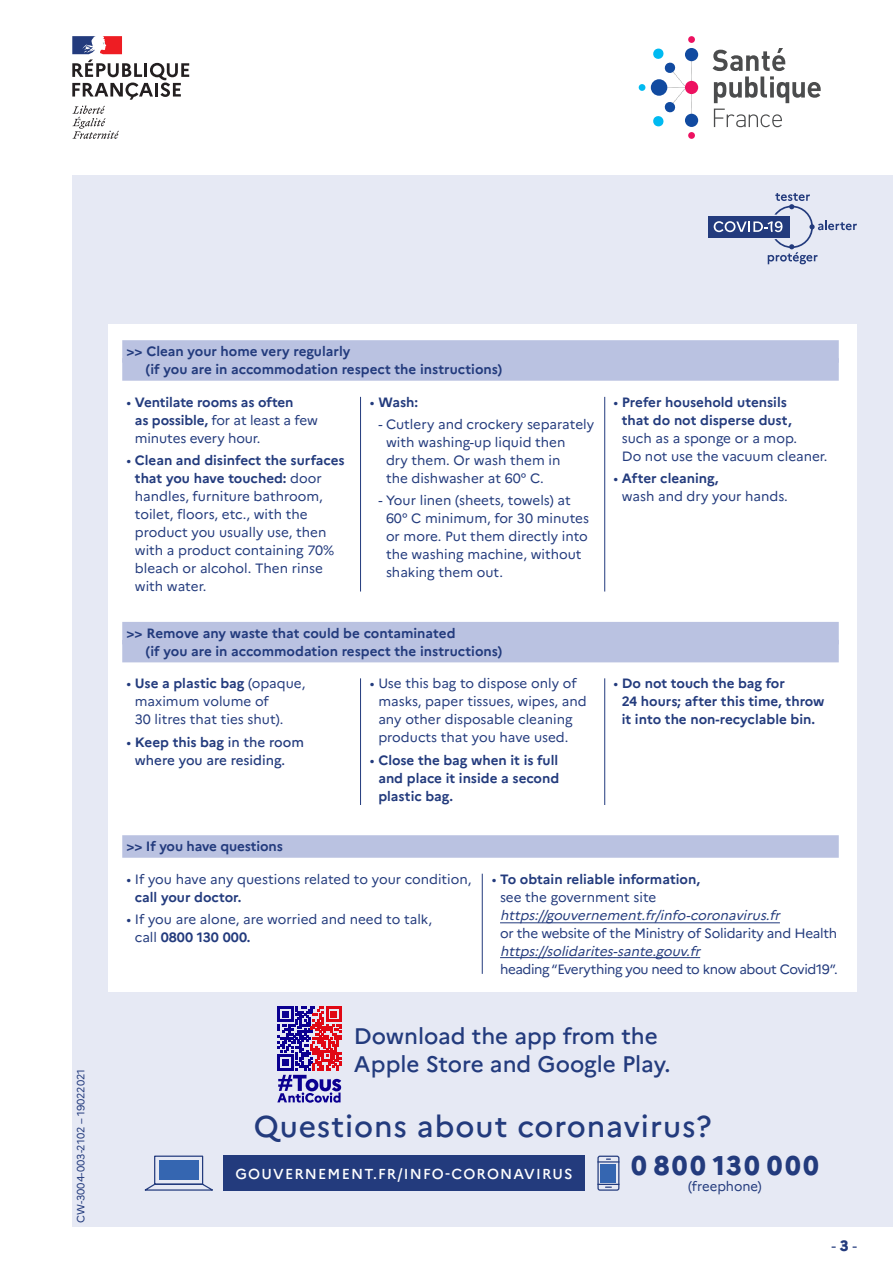
<style>
.page{position:relative;width:893px;height:1263px;background:#fff}
.page>*{position:absolute;margin:0;border:0;box-sizing:border-box;transform-origin:0 0}
.t1{font:500 30px "Marianne";letter-spacing:.03em;color:#233b7d}
.t2{font:800 27px "Marianne";letter-spacing:.095em;color:#233b7d}
.t3{font:500 22.5px/28px "Marianne";color:#233b7d}
.t4{font:15px "Marianne";color:#233b7d}
.t5{font:500 14.4px "Marianne";letter-spacing:.08em;color:#fff}
.t6{font:13.5px/18px "Marianne";color:#233b7d}
.t7{font:700 13.5px/18px "Marianne";color:#233b7d}
.t8{font:italic 13.5px "Marianne";letter-spacing:-.015em;color:#233b7d}
.t9{font:13.5px "Marianne";letter-spacing:-.02em;color:#233b7d}
.t10{font:13.5px "Marianne";letter-spacing:-.03em;color:#233b7d}
.t11{font:500 13.5px/18px "Marianne";color:#233b7d}
.t12{font:10.5px "Marianne";letter-spacing:-.005em;color:#233b7d}
.s1{font-weight:700}
.s2{font-weight:400}
.s3{font-weight:800}
</style>
<div class="page">
<div style="left:72px;top:175px;width:821px;height:1052px;background:#e6e9f4"></div>
<div style="left:108px;top:819px;width:749px;height:55px;background:#fff"></div>
<div style="left:122px;top:835px;width:717px;height:23px;background:#bac2e1"></div>
<div style="left:108px;top:605px;width:749px;height:73px;background:#fff"></div>
<div style="left:122px;top:622px;width:717px;height:22px;background:#bac2e1"></div>
<div style="left:122px;top:640px;width:717px;height:22px;background:#bac2e1"></div>
<div style="left:108px;top:324px;width:749px;height:73px;background:#fff"></div>
<div style="left:122px;top:340px;width:717px;height:23px;background:#bac2e1"></div>
<div style="left:122px;top:358px;width:717px;height:23px;background:#bac2e1"></div>
<svg style="left:72px;top:106px;width:47px;height:33px"></svg>
<svg style="left:72px;top:36px;width:117px;height:64px"></svg>
<svg style="left:691px;top:61px;width:1px;height:20px"></svg>
<svg style="left:691px;top:94px;width:1px;height:20px"></svg>
<div style="left:685px;top:114px;width:13px;height:13px;background:#114aa0;border-radius:50%"></div>
<div style="left:685px;top:48px;width:13px;height:13px;background:#114aa0;border-radius:50%"></div>
<div style="left:685px;top:81px;width:13px;height:13px;background:#ed1160;border-radius:50%"></div>
<div style="left:639px;top:84px;width:6px;height:7px;background:#00baf1;border-radius:50%"></div>
<svg style="left:652px;top:48px;width:33px;height:79px"></svg>
<div style="left:688px;top:132px;width:7px;height:7px;background:#ed1160;border-radius:50%"></div>
<div style="left:688px;top:36px;width:7px;height:7px;background:#ed1160;border-radius:50%"></div>
<svg style="left:713px;top:48px;width:108px;height:55px"></svg>
<svg style="left:714px;top:109px;width:68px;height:18px"></svg>
<div style="left:108px;top:397px;width:749px;height:213px;background:#fff"></div>
<hr style="left:360px;top:397px;width:1px;height:194px;background:#233b7d">
<hr style="left:604px;top:397px;width:1px;height:194px;background:#233b7d">
<div style="left:108px;top:874px;width:749px;height:118px;background:#fff"></div>
<hr style="left:500px;top:922px;width:280px;height:1px;background:#233b7d">
<hr style="left:500px;top:957px;width:200px;height:1px;background:#233b7d">
<hr style="left:482px;top:874px;width:1px;height:100px;background:#233b7d">
<div style="left:108px;top:678px;width:749px;height:141px;background:#fff"></div>
<hr style="left:360px;top:678px;width:1px;height:127px;background:#233b7d">
<hr style="left:604px;top:678px;width:1px;height:127px;background:#233b7d">
<svg style="left:144px;top:1155px;width:69px;height:36px"></svg>
<div style="left:159px;top:1160px;width:40px;height:20px;background:#3566b1"></div>
<svg style="left:599px;top:1158px;width:18px;height:4px"></svg>
<div style="left:597px;top:1155px;width:22px;height:36px;border:1px solid #233b7d;border-radius:2px"></div>
<svg style="left:597px;top:1184px;width:22px;height:4px"></svg>
<div style="left:600px;top:1164px;width:16px;height:18px;background:#3566b1"></div>
<div style="left:223px;top:1155px;width:362px;height:36px;background:#233b7d"></div>
<div style="left:708px;top:216px;width:81px;height:22px;background:#233b7d"></div>
<svg style="left:714px;top:193px;width:143px;height:71px"></svg>
<svg style="left:277px;top:1007px;width:64px;height:96px"></svg>
<p class="t12" style="left:74px;top:1222px;width:155px;rotate:-90deg">CW-3004-003-2102 – 19022021</p>
<p class="t7" style="left:146px;top:342px;width:358px;text-indent:-19px">&gt;&gt; Clean your home very regularly<br>(if you are in accommodation respect the instructions)</p>
<p class="t6" style="left:135px;top:393px;width:184px;text-indent:-8px">• <span class="s1">Ventilate rooms as often<br>as possible,</span> for at least a few minutes every hour.</p>
<p class="t6" style="left:135px;top:451px;width:211px;text-indent:-8px">• <span class="s1">Clean and disinfect the surfaces that you have touched:</span> door handles, furniture bathroom, toilet, floors, etc., with the product you usually use, then with a product containing 70% bleach or alcohol. Then rinse with water.</p>
<p class="t7" style="left:370px;top:393px;width:50px"><span class="s2">•</span> Wash:</p>
<p class="t6" style="left:386px;top:415px;width:210px;text-indent:-8px">- Cutlery and crockery separately with washing-up liquid then<br>dry them. Or wash them in<br>the dishwasher at 60° C.</p>
<p class="t6" style="left:386px;top:492px;width:204px;text-indent:-8px">- Your linen (sheets, towels) at<br>60° C minimum, for 30 minutes or more. Put them directly into the washing machine, without shaking them out.</p>
<p class="t7" style="left:146px;top:624px;width:358px;text-indent:-19px">&gt;&gt; Remove any waste that could be contaminated<br>(if you are in accommodation respect the instructions)</p>
<p class="t6" style="left:135px;top:675px;width:172px;text-indent:-8px">• <span class="s1">Use a plastic bag</span> (opaque, maximum volume of<br>30 litres that ties shut).</p>
<p class="t11" style="left:135px;top:733px;width:171px;text-indent:-8px"><span class="s2">•</span> <span class="s1">Keep this bag</span> in the room where you are residing.</p>
<p class="t7" style="left:126px;top:837px;width:158px">&gt;&gt; If you have questions</p>
<p class="t6" style="left:378px;top:675px;width:210px;text-indent:-8px">• Use this bag to dispose only of masks, paper tissues, wipes, and any other disposable cleaning products that you have used.</p>
<p class="t7" style="left:378px;top:751px;width:182px;text-align:justify;text-indent:-8px"><span class="s2">•</span> Close the bag when it is full and place it inside a second plastic bag.</p>
<p class="t7" style="left:622px;top:393px;width:171px;text-indent:-8px"><span class="s2">•</span> Prefer household utensils that do not disperse dust,</p>
<p class="t6" style="left:622px;top:429px;width:207px">such as a sponge or a mop.<br>Do not use the vacuum cleaner.</p>
<p class="t6" style="left:622px;top:469px;width:168px;text-indent:-8px">• <span class="s1">After cleaning,<br></span>wash and dry your hands.</p>
<p class="t7" style="left:622px;top:675px;width:204px;text-indent:-8px"><span class="s2">•</span> Do not touch the bag for<br>24 hours; after this time, throw it into the non-recyclable bin.</p>
<p class="t6" style="left:126px;top:870px;width:347px">• If you have any questions related to your condition,</p>
<p class="t7" style="left:135px;top:888px;width:108px">call your doctor.</p>
<p class="t6" style="left:135px;top:910px;width:299px;text-indent:-8px">• If you are alone, are worried and need to talk, call <span class="s1">0800 130 000.</span></p>
<p class="t7" style="left:500px;top:870px;width:202px;text-indent:-8px"><span class="s2">•</span> To obtain reliable information, <span class="s2">see the government site</span></p>
<p class="t8" style="left:500px;top:907px;width:285px">https://gouvernement.fr/info-coronavirus.fr</p>
<p class="t9" style="left:500px;top:925px;width:339px">or the website of the Ministry of Solidarity and Health</p>
<p class="t8" style="left:500px;top:943px;width:205px">https://solidarites-sante.gouv.fr</p>
<p class="t10" style="left:500px;top:961px;width:339px">heading “Everything you need to know about Covid19”.</p>
<h3 class="t3" style="left:354px;top:1022px;width:318px">Download the app from the<br>Apple Store and Google Play.</h3>
<h1 class="t1" style="left:254px;top:1108px;width:459px">Questions about coronavirus?</h1>
<p class="t5" style="left:235px;top:1165px;width:339px">GOUVERNEMENT.FR/INFO-CORONAVIRUS</p>
<h2 class="t2" style="left:631px;top:1148px;width:190px">0 800 130 000</h2>
<p class="t6" style="left:688px;top:1177px;width:75px">(freephone)</p>
<p class="t4" style="left:832px;top:1236px;width:27px">- <span class="s3">3</span> -</p>
</div>
